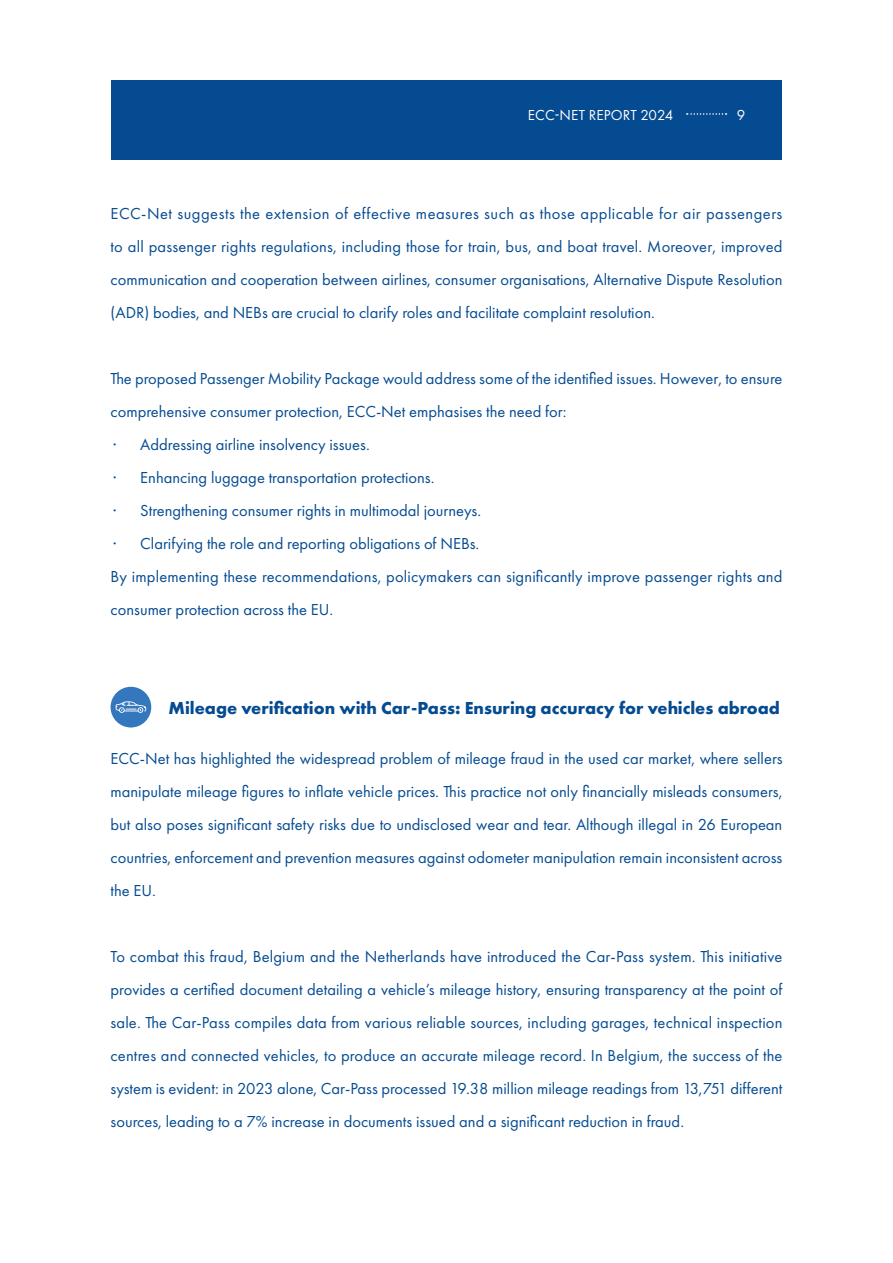
<style>
.page{position:relative;width:893px;height:1263px;background:#fff}
.page>*{position:absolute;margin:0;border:0;box-sizing:border-box;transform-origin:0 0}
.t1{font:700 18px "Futura PT";color:#054b91}
.Corps{font:16.5px/33px "Futura PT";color:#054b91;text-align:justify}
.t2{font:15px "Futura PT";letter-spacing:.01em;color:#fff}
</style>
<div class="page">
<div style="left:111px;top:80px;width:671px;height:80px;background:#054b91"></div>
<svg style="left:687px;top:113px;width:39px;height:2px"></svg>
<div style="left:111px;top:687px;width:40px;height:40px;background:#3477bc;border-radius:50%"></div>
<svg style="left:116px;top:701px;width:30px;height:12px"></svg>
<p class="t2" style="left:528px;top:106px;width:147px">ECC-NET REPORT 2024</p>
<p class="t2" style="left:737px;top:106px;width:10px">9</p>
<p class="Corps" style="left:111px;top:197px;width:673px">ECC-Net suggests the extension of effective measures such as those applicable for air passengers to all passenger rights regulations, including those for train, bus, and boat travel. Moreover, improved communication and cooperation between airlines, consumer organisations, Alternative Dispute Resolution (ADR) bodies, and NEBs are crucial to clarify roles and facilitate complaint resolution.</p>
<p class="Corps" style="left:111px;top:362px;width:673px">The proposed Passenger Mobility Package would address some of the identified issues. However, to ensure comprehensive consumer protection, ECC-Net emphasises the need for:</p>
<p class="Corps" style="left:113px;top:428px;width:258px">· Addressing airline insolvency issues.</p>
<p class="Corps" style="left:113px;top:461px;width:323px">· Enhancing luggage transportation protections.</p>
<p class="Corps" style="left:113px;top:494px;width:369px">· Strengthening consumer rights in multimodal journeys.</p>
<p class="Corps" style="left:113px;top:527px;width:368px">· Clarifying the role and reporting obligations of NEBs.</p>
<p class="Corps" style="left:111px;top:560px;width:673px">By implementing these recommendations, policymakers can significantly improve passenger rights and consumer protection across the EU.</p>
<h3 class="t1" style="left:169px;top:696px;width:613px">Mileage verification with Car-Pass: Ensuring accuracy for vehicles abroad</h3>
<p class="Corps" style="left:111px;top:741px;width:673px">ECC-Net has highlighted the widespread problem of mileage fraud in the used car market, where sellers manipulate mileage figures to inflate vehicle prices. This practice not only financially misleads consumers, but also poses significant safety risks due to undisclosed wear and tear. Although illegal in 26 European countries, enforcement and prevention measures against odometer manipulation remain inconsistent across the EU.</p>
<p class="Corps" style="left:111px;top:939px;width:673px">To combat this fraud, Belgium and the Netherlands have introduced the Car-Pass system. This initiative provides a certified document detailing a vehicle’s mileage history, ensuring transparency at the point of sale. The Car-Pass compiles data from various reliable sources, including garages, technical inspection centres and connected vehicles, to produce an accurate mileage record. In Belgium, the success of the system is evident: in 2023 alone, Car-Pass processed 19.38 million mileage readings from 13,751 different sources, leading to a 7% increase in documents issued and a significant reduction in fraud.</p>
</div>
